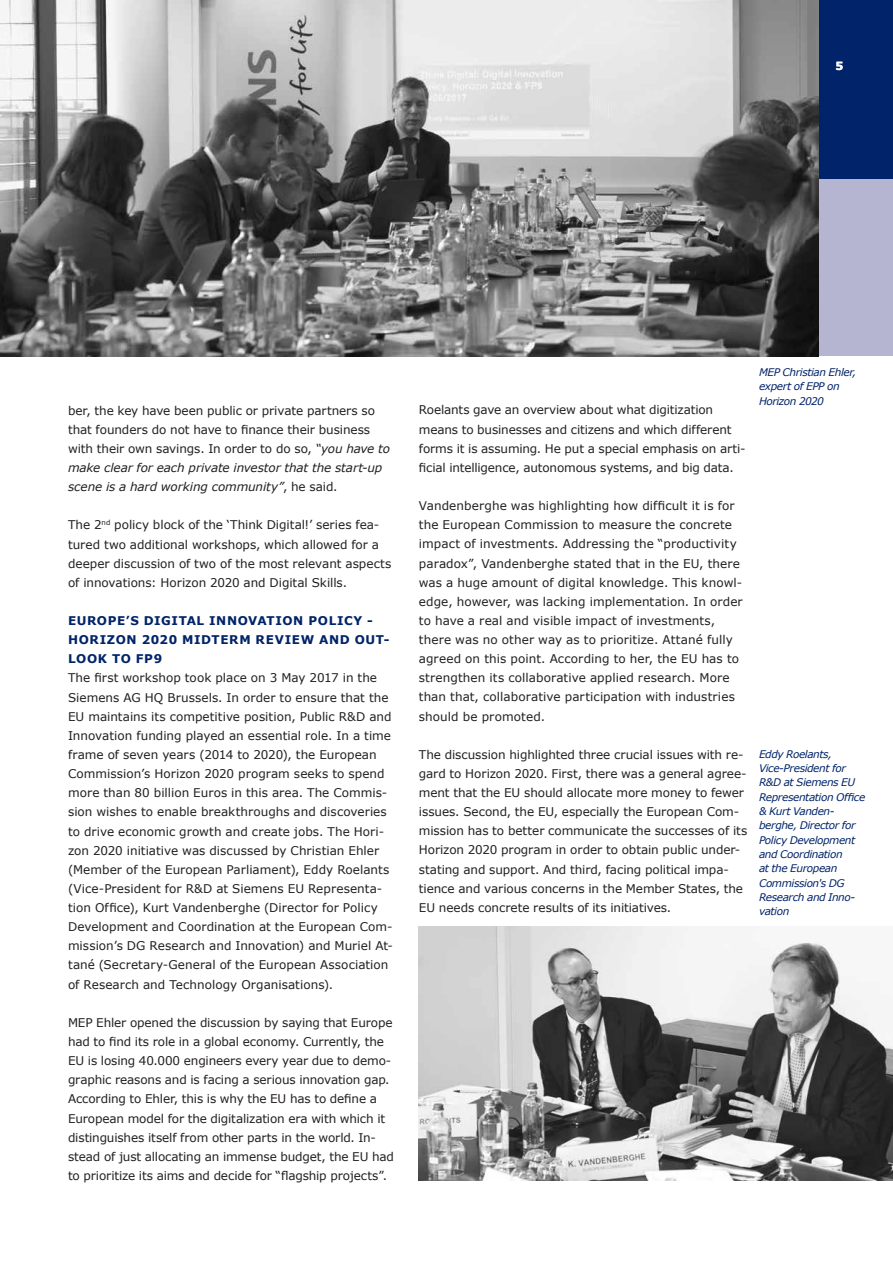
<style>
.page{position:relative;width:893px;height:1263px;background:#fff}
.page>*{position:absolute;margin:0;border:0;box-sizing:border-box;transform-origin:0 0}
.t1{font:12px/19.2px "Verdana";color:#231f20}
.t2{font:700 12px/19.2px "Verdana";letter-spacing:.05em;color:#002369}
.t3{font:700 11.25px "Verdana";color:#fff}
.t4{font:italic 10.5px/14.4px "Verdana";letter-spacing:-.04em;color:#002369}
.s1{font-style:italic}
</style>
<div class="page">
<div style="left:0;top:0;width:893px;height:356px;background:#b5b5d1"></div>
<div style="left:0;top:0;width:893px;height:179px;background:#002369"></div>
<img style="left:0;top:0;width:819px;height:356px">
<img style="left:419px;top:927px;width:474px;height:253px">
<p class="t3" style="left:835px;top:58px;width:9px">5</p>
<p class="t1" style="left:68px;top:400px;width:323px">ber, the key have been public or private partners so that founders do not have to finance their business with their own savings. In order to do so, <span class="s1">“you have to make clear for each private investor that the start-up scene is a hard working community”</span>, he said.</p>
<p class="t1" style="left:68px;top:515px;width:325px">The 2<sup>nd</sup> policy block of the ‘Think Digital!’ series fea&shy;tured two additional workshops, which allowed for a deeper discussion of two of the most relevant aspects of innovations: Horizon 2020 and Digital Skills.</p>
<p class="t2" style="left:68px;top:611px;width:323px">EUROPE’S DIGITAL INNOVATION POLICY -<br>HORIZON 2020 MIDTERM REVIEW AND OUT-<br>LOOK TO FP9</p>
<p class="t1" style="left:68px;top:668px;width:326px">The first workshop took place on 3 May 2017 in the Siemens AG HQ Brussels. In order to ensure that the EU maintains its competitive position, Public R&amp;D and Innovation funding played an essential role. In a time frame of seven years (2014 to 2020), the European Commission’s Horizon 2020 program seeks to spend more than 80 billion Euros in this area. The Commis&shy;sion wishes to enable breakthroughs and discoveries to drive economic growth and create jobs. The Hori&shy;zon 2020 initiative was discussed by Christian Ehler (Member of the European Parliament), Eddy Roelants (Vice-President for R&amp;D at Siemens EU Representa&shy;tion Office), Kurt Vandenberghe (Director for Policy Development and Coordination at the European Com&shy;mission’s DG Research and Innovation) and Muriel At&shy;tané (Secretary-General of the European Association of Research and Technology Organisations).</p>
<p class="t1" style="left:68px;top:1013px;width:327px">MEP Ehler opened the discussion by saying that Europe had to find its role in a global economy. Currently, the EU is losing 40.000 engineers every year due to demo&shy;graphic reasons and is facing a serious innovation gap.<br>According to Ehler, this is why the EU has to define a European model for the digitalization era with which it distinguishes itself from other parts in the world. In&shy;stead of just allocating an immense budget, the EU had to prioritize its aims and decide for “flagship projects”.</p>
<p class="t1" style="left:419px;top:400px;width:328px">Roelants gave an overview about what digitization means to businesses and citizens and which different forms it is assuming. He put a special emphasis on arti&shy;ficial intelligence, autonomous systems, and big data.</p>
<p class="t1" style="left:419px;top:496px;width:325px">Vandenberghe was highlighting how difficult it is for the European Commission to measure the concrete impact of investments. Addressing the “productivity paradox”, Vandenberghe stated that in the EU, there was a huge amount of digital knowledge. This knowl&shy;edge, however, was lacking implementation. In order to have a real and visible impact of investments, there was no other way as to prioritize. Attané fully agreed on this point. According to her, the EU has to strengthen its collaborative applied research. More than that, collaborative participation with industries should be promoted.</p>
<p class="t1" style="left:419px;top:745px;width:330px">The discussion highlighted three crucial issues with re&shy;gard to Horizon 2020. First, there was a general agree&shy;ment that the EU should allocate more money to fewer issues. Second, the EU, especially the European Com&shy;mission has to better communicate the successes of its Horizon 2020 program in order to obtain public under&shy;stating and support. And third, facing political impa&shy;tience and various concerns in the Member States, the EU needs concrete results of its initiatives.</p>
<p class="t4" style="left:759px;top:365px;width:99px">MEP Christian Ehler, expert of EPP on<br>Horizon 2020</p>
<p class="t4" style="left:759px;top:746px;width:108px">Eddy Roelants,<br>Vice-President for<br>R&amp;D at Siemens EU<br>Representation Office &amp; Kurt Vanden&shy;berghe, Director for<br>Policy Development and Coordination<br>at the European<br>Commission's DG<br>Research and Inno&shy;vation</p>
</div>
